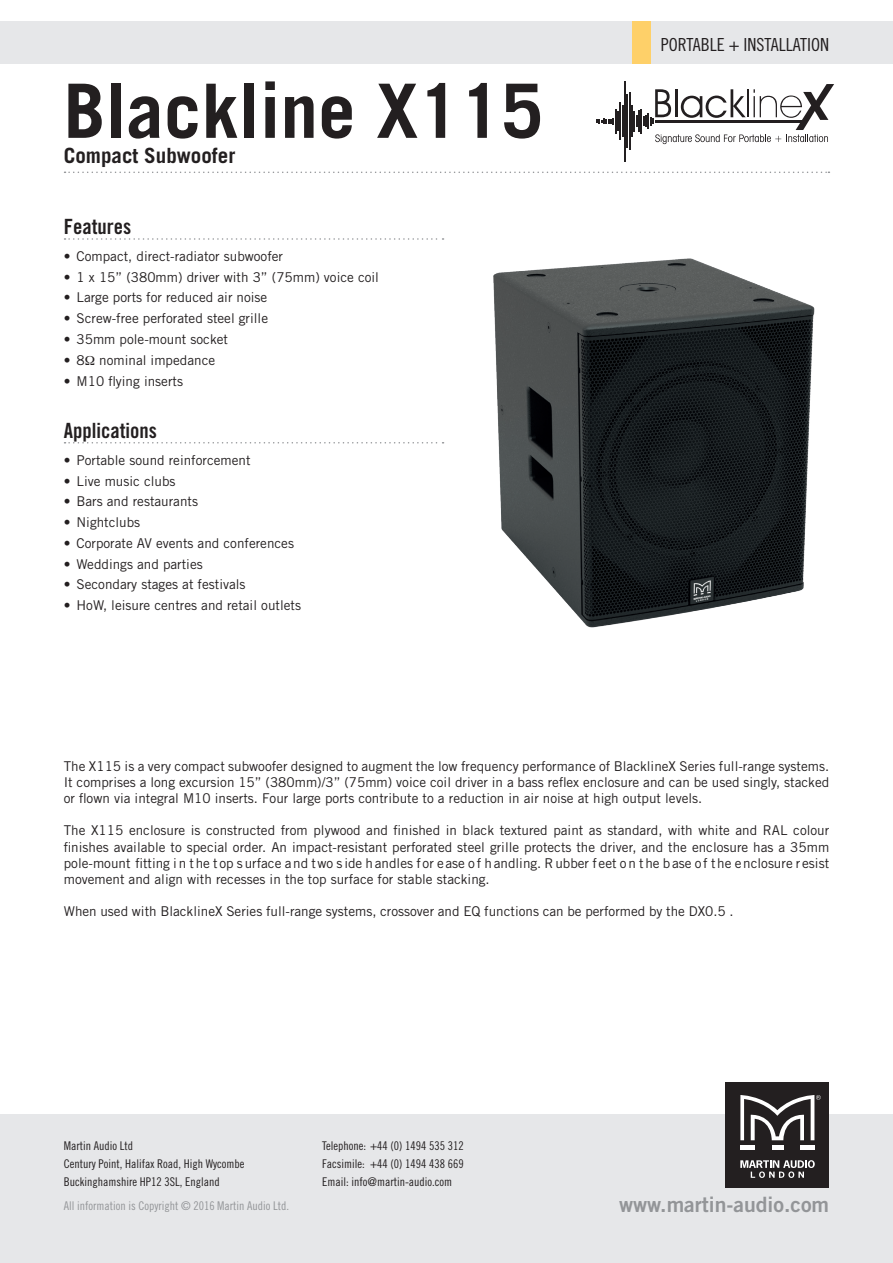
<style>
.page{position:relative;width:893px;height:1263px;background:#fff}
.page>*{position:absolute;margin:0;border:0;box-sizing:border-box;transform-origin:0 0}
.t1{font:700 75px "Trade Gothic";color:#231f20}
.t2{font:21.15px "Trade Gothic Bold Two";color:#939598}
.t3{font:21px "Trade Gothic Bold Cond Twenty";color:#231f20}
.t4{font:700 21px "Trade Gothic";color:#231f20}
.t5{font:18px "Trade Gothic Cond Eighteen";color:#231f20}
.t6{font:13.5px/16.2px "Trade Gothic";color:#231f20;text-align:justify}
.t7{font:12px/18px "Trade Gothic Cond Eighteen";color:#231f20}
.t8{font:12px "Trade Gothic Cond Eighteen";color:#939598}
</style>
<div class="page">
<div style="left:0;top:21px;width:893px;height:43px;background:#e6e7e9"></div>
<svg style="left:65px;top:172px;width:764px;height:1px"></svg>
<svg style="left:596px;top:109px;width:22px;height:25px"></svg>
<hr style="left:620px;top:102px;width:1px;height:38px;background:#231f20">
<hr style="left:622px;top:106px;width:1px;height:31px;background:#231f20">
<hr style="left:624px;top:81px;width:1px;height:81px;background:#231f20">
<hr style="left:627px;top:94px;width:1px;height:54px;background:#231f20">
<hr style="left:629px;top:92px;width:1px;height:58px;background:#231f20">
<hr style="left:631px;top:106px;width:1px;height:31px;background:#231f20">
<svg style="left:634px;top:84px;width:200px;height:60px"></svg>
<div style="left:632px;top:21px;width:19px;height:43px;background:#fed069"></div>
<div style="left:0;top:1114px;width:893px;height:149px;background:#e6e7e9"></div>
<div style="left:725px;top:1082px;width:104px;height:105px;background:#231f20"></div>
<div style="left:740px;top:1145px;width:15px;height:5px;background:#fff"></div>
<div style="left:800px;top:1145px;width:14px;height:5px;background:#fff"></div>
<div style="left:772px;top:1145px;width:11px;height:5px;background:#fff"></div>
<svg style="left:740px;top:1160px;width:75px;height:18px"></svg>
<svg style="left:740px;top:1095px;width:81px;height:45px"></svg>
<svg style="left:65px;top:238px;width:379px;height:2px"></svg>
<svg style="left:65px;top:442px;width:379px;height:1px"></svg>
<img style="left:493px;top:258px;width:322px;height:370px">
<h1 class="t1" style="left:64px;top:65px;width:481px">Blackline X115</h1>
<h3 class="t4" style="left:64px;top:143px;width:173px">Compact Subwoofer</h3>
<h3 class="t3" style="left:64px;top:214px;width:69px">Features</h3>
<p class="t6" style="left:64px;top:248px;width:221px">• Compact, direct-radiator subwoofer</p>
<p class="t6" style="left:64px;top:269px;width:317px">• 1 x 15” (380mm) driver with 3” (75mm) voice coil</p>
<p class="t6" style="left:64px;top:289px;width:205px">• Large ports for reduced air noise</p>
<p class="t6" style="left:64px;top:310px;width:206px">• Screw-free perforated steel grille</p>
<p class="t6" style="left:64px;top:331px;width:166px">• 35mm pole-mount socket</p>
<p class="t6" style="left:64px;top:352px;width:153px">• 8 nominal impedance</p>
<p class="t6" style="left:64px;top:372px;width:121px">• M10 flying inserts</p>
<h3 class="t3" style="left:64px;top:417px;width:95px">Applications</h3>
<p class="t6" style="left:64px;top:452px;width:188px">• Portable sound reinforcement</p>
<p class="t6" style="left:64px;top:472px;width:113px">• Live music clubs</p>
<p class="t6" style="left:64px;top:493px;width:136px">• Bars and restaurants</p>
<p class="t6" style="left:64px;top:514px;width:78px">• Nightclubs</p>
<p class="t6" style="left:64px;top:535px;width:232px">• Corporate AV events and conferences</p>
<p class="t6" style="left:64px;top:555px;width:141px">• Weddings and parties</p>
<p class="t6" style="left:64px;top:576px;width:183px">• Secondary stages at festivals</p>
<p class="t6" style="left:64px;top:597px;width:239px">• HoW, leisure centres and retail outlets</p>
<h3 class="t5" style="left:661px;top:34px;width:170px">PORTABLE + INSTALLATION</h3>
<p class="t6" style="left:64px;top:757px;width:767px">The X115 is a very compact subwoofer designed to augment the low frequency performance of BlacklineX Series full-range systems.<br>It comprises a long excursion 15” (380mm)/3” (75mm) voice coil driver in a bass reflex enclosure and can be used singly, stacked or flown via integral M10 inserts. Four large ports contribute to a reduction in air noise at high output levels.</p>
<p class="t6" style="left:64px;top:822px;width:767px">The X115 enclosure is constructed from plywood and finished in black textured paint as standard, with white and RAL colour finishes available to special order. An impact-resistant perforated steel grille protects the driver, and the enclosure has a 35mm pole-mount fitting in the top surface and two side handles for ease of handling. Rubber feet on the base of the enclosure resist movement and align with recesses in the top surface for stable stacking.</p>
<p class="t6" style="left:64px;top:903px;width:671px">When used with BlacklineX Series full-range systems, crossover and EQ functions can be performed by the DX0.5 .</p>
<p class="t7" style="left:64px;top:1136px;width:182px">Martin Audio Ltd<br>Century Point, Halifax Road, High Wycombe<br>Buckinghamshire HP12 3SL, England</p>
<p class="t8" style="left:64px;top:1198px;width:227px">All information is Copyright © 2016 Martin Audio Ltd.</p>
<p class="t7" style="left:322px;top:1136px;width:143px;text-align:justify">Telephone: +44 (0) 1494 535 312<br>Facsimile: +44 (0) 1494 438 669<br>Email: info@martin-audio.com</p>
<h2 class="t2" style="left:619px;top:1191px;width:212px">www.martin-audio.com</h2>
</div>
